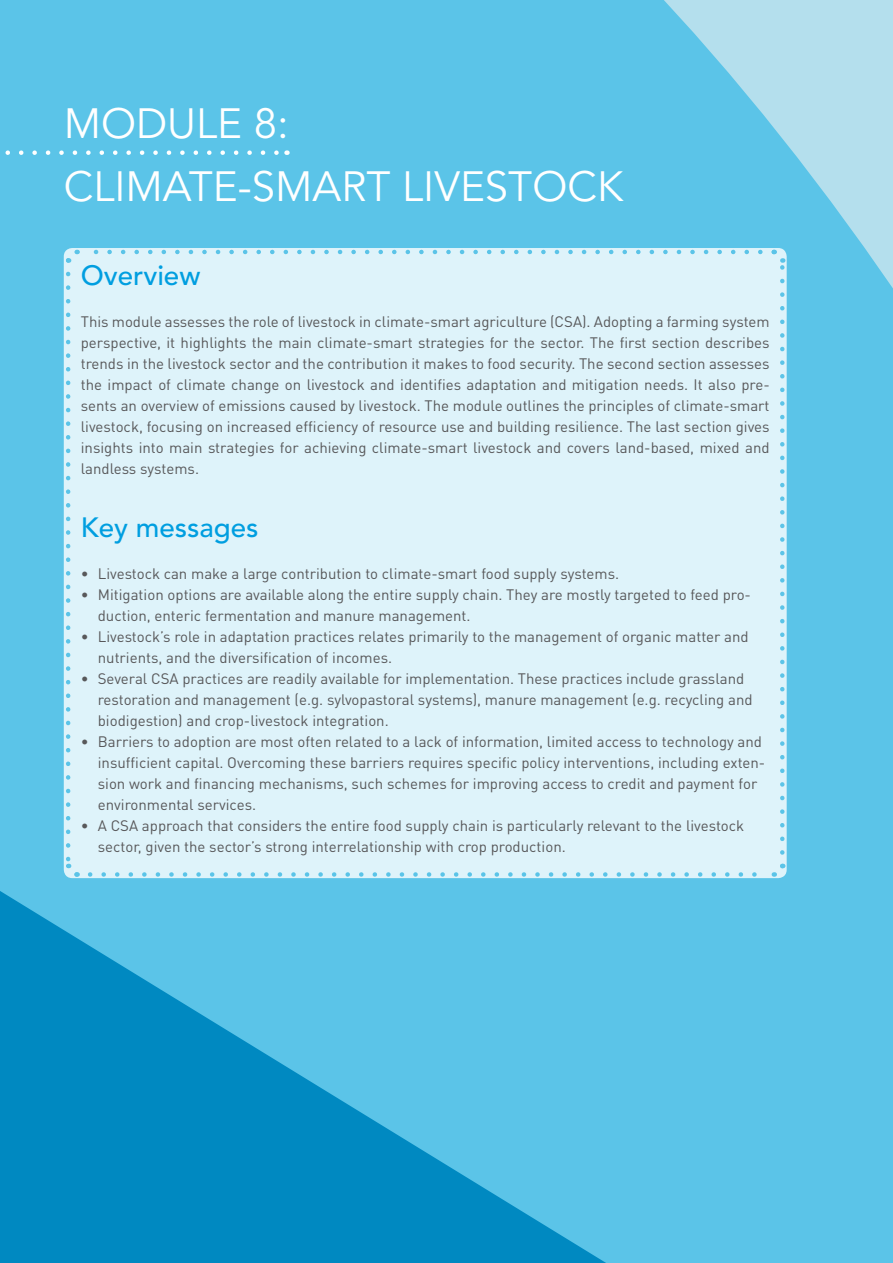
<style>
.page{position:relative;width:893px;height:1263px;background:#5bc4e8}
.page>*{position:absolute;margin:0;border:0;box-sizing:border-box;transform-origin:0 0}
.t1{font:42px/63px "Avenir LT Std";color:#fff}
.t2{font:500 27.75px "Avenir LT Std";color:#009ee0}
.t3{font:15px/21px "DIN Pro";color:#58585a}
</style>
<div class="page">
<svg style="left:0;top:891px;width:606px;height:372px"></svg>
<svg style="left:664px;top:0;width:229px;height:288px;fill:#b4dfed"></svg>
<div style="left:64px;top:248px;width:723px;height:630px;background:#def3fa;border-radius:9px"></div>
<svg style="left:90px;top:872px;width:667px;height:5px"></svg>
<svg style="left:64px;top:274px;width:17px;height:605px"></svg>
<svg style="left:774px;top:861px;width:13px;height:17px"></svg>
<svg style="left:769px;top:247px;width:17px;height:605px"></svg>
<svg style="left:64px;top:248px;width:696px;height:15px"></svg>
<svg style="left:5px;top:150px;width:274px;height:5px"></svg>
<p class="t1" style="left:64px;top:93px;width:561px">MODULE 8:<br>CLIMATE-SMART LIVESTOCK</p>
<p class="t2" style="left:81px;top:259px;width:121px">Overview</p>
<p class="t3" style="left:81px;top:310px;width:690px;text-align:justify">This module assesses the role of livestock in climate-smart agriculture (CSA). Adopting a farming system perspective, it highlights the main climate-smart strategies for the sector. The first section describes trends in the livestock sector and the contribution it makes to food security. The second section assesses the impact of climate change on livestock and identifies adaptation and mitigation needs. It also pre&shy;sents an overview of emissions caused by livestock. The module outlines the principles of climate-smart livestock, focusing on increased efficiency of resource use and building resilience. The last section gives insights into main strategies for achieving climate-smart livestock and covers land-based, mixed and landless systems.</p>
<p class="t2" style="left:81px;top:511px;width:179px">Key messages</p>
<p class="t3" style="left:81px;top:562px;width:540px">• Livestock can make a large contribution to climate-smart food supply systems.</p>
<p class="t3" style="left:98px;top:583px;width:655px;text-indent:-17px">• Mitigation options are available along the entire supply chain. They are mostly targeted to feed pro&shy;duction, enteric fermentation and manure management.</p>
<p class="t3" style="left:98px;top:625px;width:652px;text-indent:-17px">• Livestock’s role in adaptation practices relates primarily to the management of organic matter and nutrients, and the diversification of incomes.</p>
<p class="t3" style="left:98px;top:667px;width:656px;text-indent:-17px">• Several CSA practices are readily available for implementation. These practices include grassland restoration and management (e.g. sylvopastoral systems), manure management (e.g. recycling and biodigestion) and crop-livestock integration.</p>
<p class="t3" style="left:98px;top:730px;width:669px;text-indent:-17px">• Barriers to adoption are most often related to a lack of information, limited access to technology and insufficient capital. Overcoming these barriers requires specific policy interventions, including exten&shy;sion work and financing mechanisms, such schemes for improving access to credit and payment for environmental services.</p>
<p class="t3" style="left:98px;top:814px;width:648px;text-indent:-17px">• A CSA approach that considers the entire food supply chain is particularly relevant to the livestock sector, given the sector’s strong interrelationship with crop production.</p>
</div>
